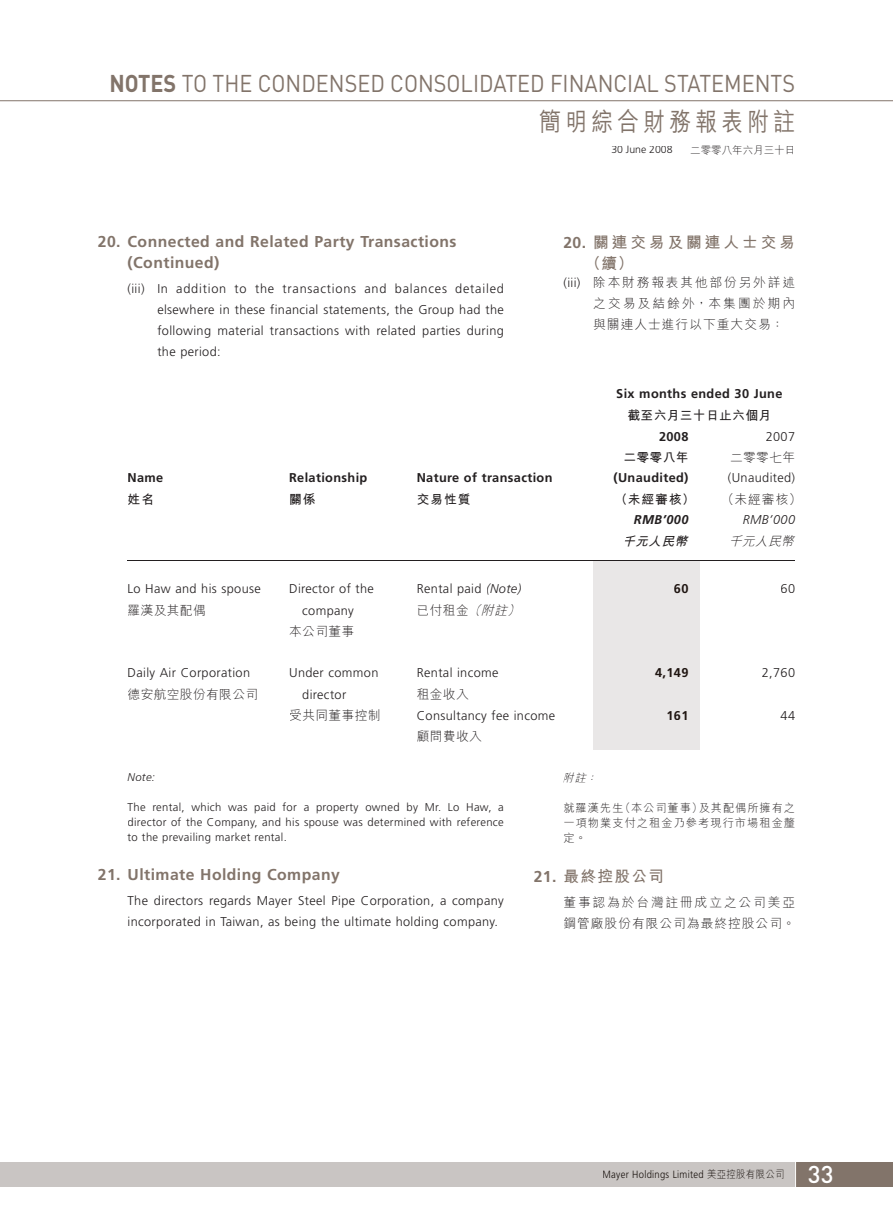
<style>
.page{position:relative;width:893px;height:1212px;background:#fff}
.page>*{position:absolute;margin:0;border:0;box-sizing:border-box;transform-origin:0 0}
.t1{font:25.5px "M Hei HK Medium B5 pc H";letter-spacing:.2em;color:#82746a;scale:.85 1}
.t2{font:24px "DIN Pro";color:#82746a;scale:.9 1}
.t3{font:500 24px "DIN Pro";color:#fff}
.t4{font:700 15.75px/21px "Frutiger LT Std";letter-spacing:.03em;color:#82746a}
.t5{font:15.75px/21px "M Hei HK Bold B5 pc H";letter-spacing:.18em;color:#82746a}
.t6{font:300 12.75px/21px "Frutiger LT Std";letter-spacing:.03em;color:#231f20;text-align:justify}
.t7{font:12.75px/21px "M Hei HK Light B5 pc H";letter-spacing:.08em;color:#231f20;text-align:justify}
.t8{font:700 12.75px "Frutiger LT Std";letter-spacing:.03em;color:#231f20}
.t9{font:12.75px/21px "M Hei HK Light B5 pc H";letter-spacing:.11em;color:#231f20}
.t10{font:12.75px "M Hei HK Bold B5 pc H";letter-spacing:.03em;color:#231f20}
.t11{font:12.75px "M Hei HK Light B5 pc H";letter-spacing:.03em;color:#231f20}
.t12{font:700 12.75px "Frutiger LT Std";letter-spacing:.03em;color:#1f1511}
.t13{font:italic 700 12.75px "Frutiger LT Std";letter-spacing:.03em;color:#231f20}
.t14{font:italic 300 12.75px "Frutiger LT Std";letter-spacing:.03em;color:#231f20}
.t15{font:italic 12.75px "M Hei HK Bold B5 pc H";color:#231f20}
.t16{font:italic 12.75px "M Hei HK Light B5 pc H";color:#231f20}
.t17{font:300 11.25px/15px "Frutiger LT Std";letter-spacing:.03em;color:#231f20;text-align:justify}
.t18{font:11.25px/15px "M Hei HK Light B5 pc H";letter-spacing:.09em;color:#231f20;text-align:justify}
.t19{font:italic 300 11.25px "Frutiger LT Std";color:#231f20}
.t20{font:italic 11.25px "M Hei HK Light B5 pc H";color:#231f20}
.t21{font:300 10.5px "Frutiger LT Std";letter-spacing:.03em;color:#17100c;scale:.9 1}
.t22{font:300 10.5px "Frutiger LT Std";color:#231f20}
.t23{font:10.5px "M Hei HK Light B5 pc H";color:#231f20}
.s1{font-weight:700}
.s2{font-family:"Frutiger LT Std";font-weight:700}
.s3{font-family:"Frutiger LT Std";font-weight:300}
.s4{font-style:italic}
.s5{font-family:"M Hei HK Light B5 pc H";font-weight:400}
</style>
<div class="page">
<div style="left:0;top:1162px;width:795px;height:25px;background:#c9c5c3"></div>
<div style="left:795px;top:1162px;width:98px;height:25px;background:#82746a"></div>
<hr style="left:0;top:100px;width:893px;height:1px;background:#82746a">
<svg style="left:795px;top:1162px;width:1px;height:25px"></svg>
<div style="left:593px;top:561px;width:106px;height:189px;background:#e9e7e7"></div>
<hr style="left:128px;top:560px;width:667px;height:1px;background:#231f20">
<h2 class="t2" style="left:109px;top:75px;width:763px"><span class="s1">NOTES</span> TO THE CONDENSED CONSOLIDATED FINANCIAL STATEMENTS</h2>
<h1 class="t1" style="left:539px;top:112px;width:302px">簡明綜合財務報表附註</h1>
<p class="t22" style="left:611px;top:143px;width:63px">30 June 2008</p>
<p class="t23" style="left:690px;top:146px;width:107px">二零零八年六月三十日</p>
<p class="t4" style="left:128px;top:231px;width:330px;text-indent:-30px">20. Connected and Related Party Transactions (Continued)</p>
<p class="t6" style="left:157px;top:279px;width:348px;text-indent:-30px">(iii) In addition to the transactions and balances detailed elsewhere in these financial statements, the Group had the following material transactions with related parties during the period:</p>
<p class="t5" style="left:585px;top:234px;width:211px;text-indent:-22px"><span class="s2">20.</span> 關連交易及關連人士交易（續）</p>
<p class="t7" style="left:593px;top:274px;width:203px;text-indent:-30px"><span class="s3">(iii)</span> 除本財務報表其他部份另外詳述之交易及結餘外，本集團於期內與關連人士進行以下重大交易：</p>
<p class="t8" style="left:616px;top:386px;width:168px">Six months ended 30 June</p>
<p class="t10" style="left:627px;top:410px;width:145px">截至六月三十日止六個月</p>
<p class="t8" style="left:659px;top:429px;width:31px">2008</p>
<p class="t6" style="left:766px;top:427px;width:31px">2007</p>
<p class="t10" style="left:623px;top:452px;width:67px">二零零八年</p>
<p class="t7" style="left:730px;top:448px;width:67px">二零零七年</p>
<p class="t8" style="left:128px;top:470px;width:37px">Name</p>
<p class="t8" style="left:289px;top:470px;width:80px">Relationship</p>
<p class="t8" style="left:417px;top:470px;width:137px">Nature of transaction</p>
<p class="t8" style="left:613px;top:470px;width:77px">(Unaudited)</p>
<p class="t6" style="left:728px;top:468px;width:69px">(Unaudited)</p>
<p class="t10" style="left:128px;top:494px;width:28px">姓名</p>
<p class="t10" style="left:289px;top:494px;width:28px">關係</p>
<p class="t10" style="left:417px;top:494px;width:55px">交易性質</p>
<p class="t10" style="left:615px;top:494px;width:82px">（未經審核）</p>
<p class="t7" style="left:721px;top:490px;width:82px">（未經審核）</p>
<p class="t13" style="left:634px;top:512px;width:56px">RMB’000</p>
<p class="t14" style="left:743px;top:512px;width:54px">RMB’000</p>
<p class="t15" style="left:622px;top:536px;width:70px">千元人民幣</p>
<p class="t16" style="left:729px;top:536px;width:70px">千元人民幣</p>
<p class="t6" style="left:128px;top:579px;width:135px">Lo Haw and his spouse</p>
<p class="t6" style="left:289px;top:579px;width:86px">Director of the</p>
<p class="t6" style="left:417px;top:579px;width:106px">Rental paid <span class="s4">(Note)</span></p>
<p class="t12" style="left:674px;top:581px;width:16px">60</p>
<p class="t6" style="left:781px;top:579px;width:16px">60</p>
<p class="t7" style="left:128px;top:601px;width:80px">羅漢及其配偶</p>
<p class="t6" style="left:302px;top:601px;width:53px">company</p>
<p class="t7" style="left:417px;top:601px;width:108px">已付租金<span class="s4">（附註）</span></p>
<p class="t7" style="left:289px;top:622px;width:67px">本公司董事</p>
<p class="t6" style="left:128px;top:663px;width:124px">Daily Air Corporation</p>
<p class="t6" style="left:289px;top:663px;width:91px">Under common</p>
<p class="t6" style="left:417px;top:663px;width:83px">Rental income</p>
<p class="t12" style="left:655px;top:665px;width:35px">4,149</p>
<p class="t6" style="left:762px;top:663px;width:35px">2,760</p>
<p class="t11" style="left:128px;top:689px;width:132px">德安航空股份有限公司</p>
<p class="t6" style="left:302px;top:685px;width:46px">director</p>
<p class="t7" style="left:417px;top:685px;width:54px">租金收入</p>
<p class="t11" style="left:289px;top:710px;width:93px">受共同董事控制</p>
<p class="t6" style="left:417px;top:706px;width:140px">Consultancy fee income</p>
<p class="t12" style="left:666px;top:708px;width:23px">161</p>
<p class="t6" style="left:781px;top:706px;width:16px">44</p>
<p class="t7" style="left:417px;top:727px;width:67px">顧問費收入</p>
<p class="t19" style="left:128px;top:770px;width:29px">Note:</p>
<p class="t17" style="left:128px;top:800px;width:378px">The rental, which was paid for a property owned by Mr. Lo Haw, a director of the Company, and his spouse was determined with reference to the prevailing market rental.</p>
<p class="t4" style="left:98px;top:864px;width:243px">21. Ultimate Holding Company</p>
<p class="t6" style="left:128px;top:892px;width:378px">The directors regards Mayer Steel Pipe Corporation, a company incorporated in Taiwan, as being the ultimate holding company.</p>
<p class="t20" style="left:562px;top:773px;width:39px">附註：</p>
<p class="t18" style="left:563px;top:802px;width:233px">就羅漢先生（本公司董事）及其配偶所擁有之一項物業支付之租金乃參考現行市場租金釐定。</p>
<p class="t5" style="left:534px;top:867px;width:132px"><span class="s2">21.</span> 最終控股公司</p>
<p class="t9" style="left:563px;top:893px;width:233px">董事認為於台灣註冊成立之公司美亞鋼管廠股份有限公司為最終控股公司。</p>
<p class="t21" style="left:603px;top:1168px;width:204px">Mayer Holdings Limited <span class="s5">美亞控股有限公司</span></p>
<h2 class="t3" style="left:808px;top:1165px;width:27px">33</h2>
</div>
